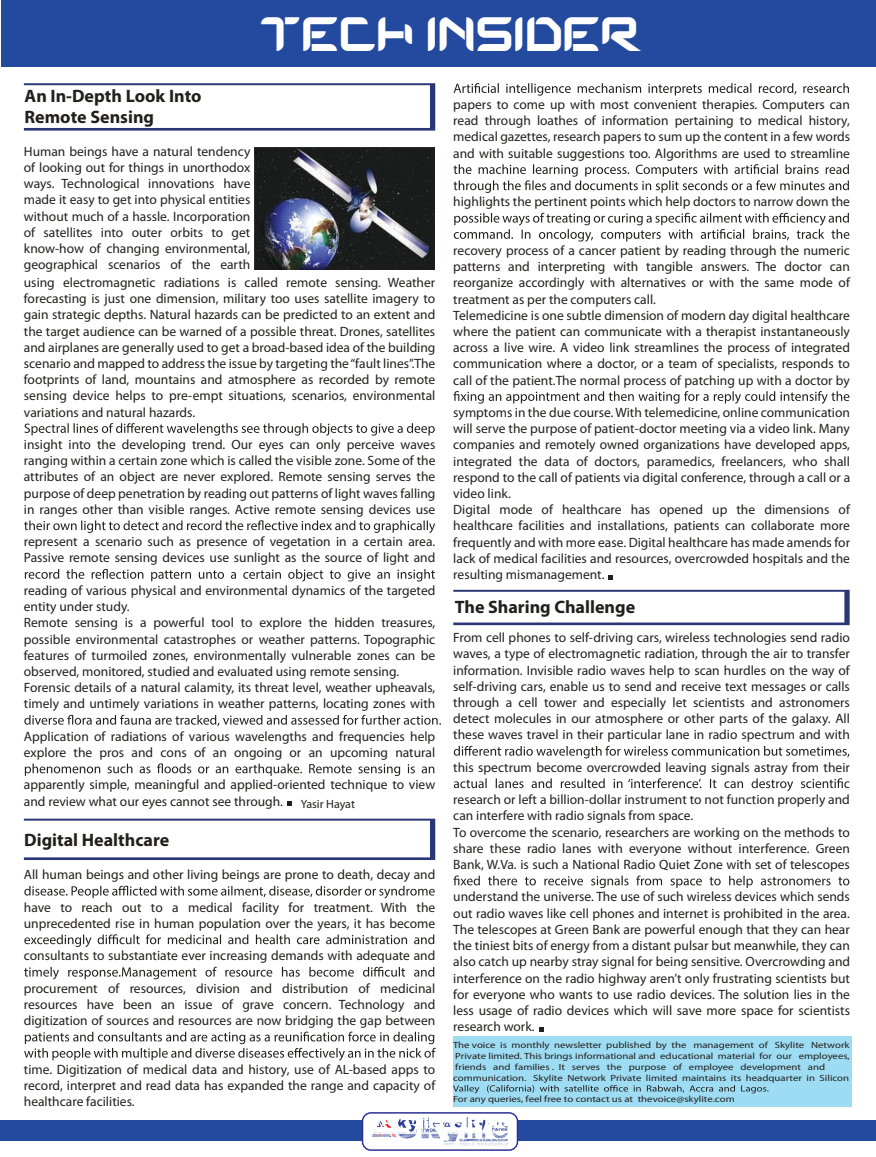
<style>
.page{position:relative;width:876px;height:1157px;background:#fff}
.page>*{position:absolute;margin:0;border:0;box-sizing:border-box;transform-origin:0 0}
.t1{font:48px "Protos";color:#fff}
.t2{font:700 18px/20.1px "Myriad Pro";color:#241f1f}
.t3{font:13.5px/16.2px "Myriad Pro";color:#241f1f;text-align:justify}
.t4{font:12px "Myriad Pro";color:#241f1f}
.t5{font:9px/10.8px "Myriad Pro";color:#241f1f;scale:1.2 1}
</style>
<div class="page">
<div style="left:1px;top:1120px;width:874px;height:20px;background:#244aa0"></div>
<svg style="left:361px;top:1112px;width:157px;height:38px"></svg>
<img style="left:372px;top:1117px;width:135px;height:28px">
<div style="left:2px;top:0;width:873px;height:67px;background:#244aa0"></div>
<div style="left:453px;top:1036px;width:397px;height:71px;background:#9ddcf2"></div>
<svg style="left:453px;top:1085px;width:315px;height:8px"></svg>
<svg style="left:24px;top:83px;width:411px;height:48px"></svg>
<img style="left:255px;top:147px;width:179px;height:122px">
<svg style="left:24px;top:423px;width:410px;height:12px"></svg>
<svg style="left:24px;top:520px;width:411px;height:13px"></svg>
<svg style="left:25px;top:569px;width:410px;height:12px"></svg>
<svg style="left:24px;top:714px;width:417px;height:12px"></svg>
<svg style="left:25px;top:763px;width:409px;height:13px"></svg>
<svg style="left:453px;top:589px;width:396px;height:36px"></svg>
<svg style="left:24px;top:818px;width:411px;height:42px"></svg>
<svg style="left:24px;top:885px;width:410px;height:13px"></svg>
<svg style="left:24px;top:934px;width:410px;height:13px"></svg>
<svg style="left:24px;top:966px;width:410px;height:13px"></svg>
<svg style="left:24px;top:1031px;width:411px;height:29px"></svg>
<svg style="left:453px;top:83px;width:395px;height:13px"></svg>
<svg style="left:453px;top:164px;width:395px;height:29px"></svg>
<svg style="left:453px;top:213px;width:396px;height:29px"></svg>
<svg style="left:453px;top:391px;width:396px;height:13px"></svg>
<svg style="left:453px;top:745px;width:396px;height:13px"></svg>
<svg style="left:453px;top:778px;width:396px;height:13px"></svg>
<svg style="left:453px;top:875px;width:396px;height:13px"></svg>
<svg style="left:287px;top:801px;width:4px;height:5px"></svg>
<svg style="left:608px;top:575px;width:4px;height:4px"></svg>
<svg style="left:539px;top:1027px;width:4px;height:4px"></svg>
<h1 class="t1" style="left:261px;top:8px;width:380px">TECH INSIDER</h1>
<h2 class="t2" style="left:25px;top:87px;width:178px">An In-Depth Look Into<br>Remote Sensing</h2>
<p class="t3" style="left:24px;top:143px;width:228px">Human beings have a natural tendency of looking out for things in unorthodox ways. Technological innovations have made it easy to get into physical entities without much of a hassle. Incorporation of satellites into outer orbits to get know-how of changing environmental, geographical scenarios of the earth</p>
<p class="t3" style="left:24px;top:274px;width:413px">using electromagnetic radiations is called remote sensing. Weather forecasting is just one dimension, military too uses satellite imagery to gain strategic depths. Natural hazards can be predicted to an extent and the target audience can be warned of a possible threat. Drones, satellites and airplanes are generally used to get a broad-based idea of the building scenario and mapped to address the issue by targeting the“fault lines”.The footprints of land, mountains and atmosphere as recorded by remote sensing device helps to pre-empt situations, scenarios, environmental variations and natural hazards.</p>
<p class="t3" style="left:24px;top:436px;width:413px">insight into the developing trend. Our eyes can only perceive waves ranging within a certain zone which is called the visible zone. Some of the attributes of an object are never explored. Remote sensing serves the purpose of deep penetration by reading out patterns of light waves falling in ranges other than visible ranges. Active remote sensing devices use</p>
<p class="t3" style="left:24px;top:534px;width:413px">represent a scenario such as presence of vegetation in a certain area.<br>Passive remote sensing devices use sunlight as the source of light and</p>
<p class="t3" style="left:24px;top:582px;width:413px;text-align:left">reading of various physical and environmental dynamics of the targeted entity under study.<br>Remote sensing is a powerful tool to explore the hidden treasures, possible environmental catastrophes or weather patterns. Topographic features of turmoiled zones, environmentally vulnerable zones can be observed, monitored, studied and evaluated using remote sensing.<br>Forensic details of a natural calamity, its threat level, weather upheavals, timely and untimely variations in weather patterns, locating zones with</p>
<p class="t3" style="left:24px;top:728px;width:413px">Application of radiations of various wavelengths and frequencies help explore the pros and cons of an ongoing or an upcoming natural</p>
<p class="t3" style="left:24px;top:777px;width:413px">apparently simple, meaningful and applied-oriented technique to view and review what our eyes cannot see through.</p>
<h2 class="t2" style="left:24px;top:830px;width:147px">Digital Healthcare</h2>
<p class="t3" style="left:24px;top:866px;width:413px">All human beings and other living beings are prone to death, decay and</p>
<p class="t3" style="left:24px;top:899px;width:413px">have to reach out to a medical facility for treatment. With the unprecedented rise in human population over the years, it has become</p>
<p class="t3" style="left:24px;top:947px;width:413px">consultants to substantiate ever increasing demands with adequate and</p>
<p class="t3" style="left:24px;top:980px;width:413px">procurement of resources, division and distribution of medicinal resources have been an issue of grave concern. Technology and digitization of sources and resources are now bridging the gap between</p>
<p class="t3" style="left:24px;top:1061px;width:413px">time. Digitization of medical data and history, use of AL-based apps to record, interpret and read data has expanded the range and capacity of healthcare facilities.</p>
<p class="t4" style="left:300px;top:797px;width:56px">Yasir Hayat</p>
<p class="t3" style="left:453px;top:97px;width:398px">papers to come up with most convenient therapies. Computers can read through loathes of information pertaining to medical history, medical gazettes, research papers to sum up the content in a few words and with suitable suggestions too. Algorithms are used to streamline</p>
<p class="t3" style="left:453px;top:194px;width:398px">highlights the pertinent points which help doctors to narrow down the</p>
<p class="t3" style="left:453px;top:242px;width:398px;text-align:left">recovery process of a cancer patient by reading through the numeric patterns and interpreting with tangible answers. The doctor can reorganize accordingly with alternatives or with the same mode of treatment as per the computers call.<br>Telemedicine is one subtle dimension of modern day digital healthcare where the patient can communicate with a therapist instantaneously across a live wire. A video link streamlines the process of integrated communication where a doctor, or a team of specialists, responds to call of the patient.The normal process of patching up with a doctor by</p>
<p class="t3" style="left:453px;top:404px;width:398px;text-align:left">symptoms in the due course. With telemedicine, online communication will serve the purpose of patient-doctor meeting via a video link. Many companies and remotely owned organizations have developed apps, integrated the data of doctors, paramedics, freelancers, who shall respond to the call of patients via digital conference, through a call or a video link.<br>Digital mode of healthcare has opened up the dimensions of healthcare facilities and installations, patients can collaborate more frequently and with more ease. Digital healthcare has made amends for lack of medical facilities and resources, overcrowded hospitals and the resulting mismanagement.</p>
<h2 class="t2" style="left:454px;top:597px;width:182px">The Sharing Challenge</h2>
<p class="t3" style="left:453px;top:629px;width:398px">From cell phones to self-driving cars, wireless technologies send radio waves, a type of electromagnetic radiation, through the air to transfer information. Invisible radio waves help to scan hurdles on the way of self-driving cars, enable us to send and receive text messages or calls through a cell tower and especially let scientists and astronomers detect molecules in our atmosphere or other parts of the galaxy. All these waves travel in their particular lane in radio spectrum and with</p>
<p class="t3" style="left:453px;top:759px;width:398px">this spectrum become overcrowded leaving signals astray from their</p>
<p class="t3" style="left:453px;top:791px;width:398px;text-align:left">research or left a billion-dollar instrument to not function properly and can interfere with radio signals from space.<br>To overcome the scenario, researchers are working on the methods to share these radio lanes with everyone without interference. Green Bank, W.Va. is such a National Radio Quiet Zone with set of telescopes</p>
<p class="t3" style="left:453px;top:889px;width:398px">understand the universe. The use of such wireless devices which sends out radio waves like cell phones and internet is prohibited in the area.<br>The telescopes at Green Bank are powerful enough that they can hear the tiniest bits of energy from a distant pulsar but meanwhile, they can also catch up nearby stray signal for being sensitive. Overcrowding and interference on the radio highway aren’t only frustrating scientists but for everyone who wants to use radio devices. The solution lies in the less usage of radio devices which will save more space for scientists research work.</p>
<p class="t5" style="left:453px;top:1039px;width:332px">The voice is monthly newsletter published by the management of Skylite Network Private limited. This brings informational and educational material for our employees, friends and families . It serves the purpose of employee development and communication. Skylite Network Private limited maintains its headquarter in Silicon</p>
<p class="t5" style="left:453px;top:1093px;width:236px">For any queries, feel free to contact us at thevoice@skylite.com</p>
</div>
